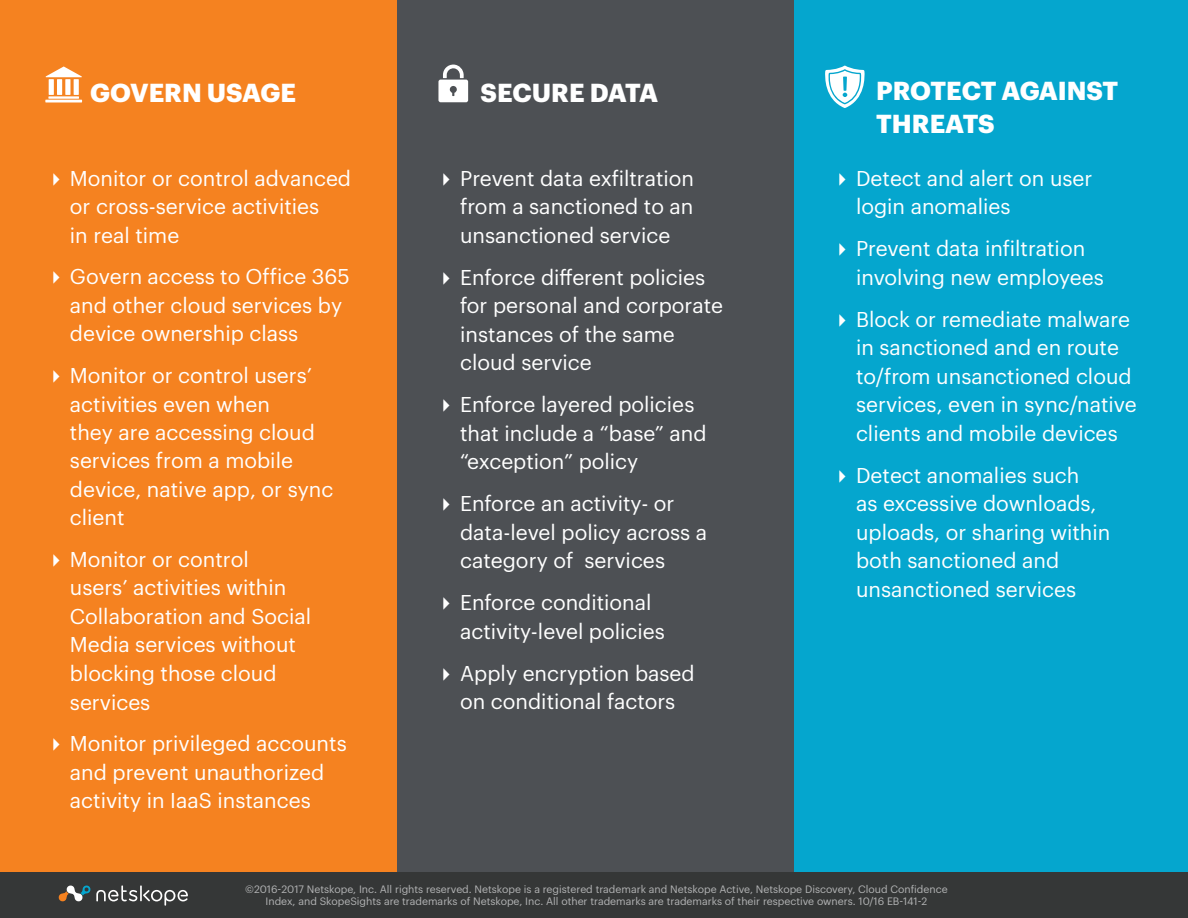
<style>
.page{position:relative;width:1188px;height:918px;background:#fff}
.page>*{position:absolute;margin:0;border:0;box-sizing:border-box;transform-origin:0 0}
.left_subtitles{font:700 25.5px/33px "Graphik";color:#fff}
.t1{font:21px/28.5px "Graphik";color:#fff}
.t2{font:10.5px/12px "Graphik";color:#b3b4b5;text-align:center}
.s1{font-family:"Lucida Grande"}
</style>
<div class="page">
<div style="left:0;top:872px;width:1188px;height:46px;background:#353737"></div>
<svg style="left:58px;top:885px;width:130px;height:21px"></svg>
<div style="left:793px;top:0;width:395px;height:871px;background:#05a6ce"></div>
<div style="left:397px;top:0;width:396px;height:872px;background:#4d5054"></div>
<div style="left:0;top:0;width:397px;height:872px;background:#f58220"></div>
<svg style="left:825px;top:66px;width:40px;height:42px"></svg>
<svg style="left:438px;top:64px;width:30px;height:38px"></svg>
<div style="left:49px;top:79px;width:5px;height:16px;background:#fff"></div>
<div style="left:57px;top:79px;width:5px;height:16px;background:#fff"></div>
<div style="left:65px;top:79px;width:5px;height:16px;background:#fff"></div>
<div style="left:74px;top:79px;width:5px;height:16px;background:#fff"></div>
<svg style="left:46px;top:66px;width:36px;height:11px"></svg>
<hr style="left:48px;top:96px;width:31px;height:3px;background:#fff">
<hr style="left:45px;top:100px;width:37px;height:2px;background:#fff">
<p class="left_subtitles" style="left:90px;top:74px;width:208px">GOVERN USAGE</p>
<p class="left_subtitles" style="left:481px;top:74px;width:179px">SECURE DATA</p>
<p class="left_subtitles" style="left:876px;top:72px;width:244px">PROTECT AGAINST<br>THREATS</p>
<p class="t1" style="left:70px;top:162px;width:283px;text-indent:-20px"><span class="s1">▸</span> Monitor or control advanced or cross-service activities<br>in real time</p>
<p class="t1" style="left:70px;top:261px;width:281px;text-indent:-20px"><span class="s1">▸</span> Govern access to Office 365 and other cloud services by device ownership class</p>
<p class="t1" style="left:70px;top:359px;width:265px;text-indent:-20px"><span class="s1">▸</span> Monitor or control users’ activities even when<br>they are accessing cloud services from a mobile device, native app, or sync client</p>
<p class="t1" style="left:70px;top:544px;width:243px;text-indent:-20px"><span class="s1">▸</span> Monitor or control users’ activities within<br>Collaboration and Social<br>Media services without blocking those cloud services</p>
<p class="t1" style="left:70px;top:728px;width:278px;text-indent:-20px"><span class="s1">▸</span> Monitor privileged accounts and prevent unauthorized activity in IaaS instances</p>
<p class="t1" style="left:460px;top:162px;width:236px;text-align:justify;text-indent:-20px"><span class="s1">▸</span> Prevent data exfiltration from a sanctioned to an unsanctioned service</p>
<p class="t1" style="left:460px;top:261px;width:264px;text-indent:-20px"><span class="s1">▸</span> Enforce different policies for personal and corporate instances of the same cloud service</p>
<p class="t1" style="left:460px;top:389px;width:248px;text-indent:-20px"><span class="s1">▸</span> Enforce layered policies that include a “base” and “exception” policy</p>
<p class="t1" style="left:460px;top:488px;width:249px;text-indent:-20px"><span class="s1">▸</span> Enforce an activity- or data-level policy across a category of services</p>
<p class="t1" style="left:460px;top:587px;width:206px;text-indent:-20px"><span class="s1">▸</span> Enforce conditional activity-level policies</p>
<p class="t1" style="left:440px;top:657px;width:256px;text-align:center"><span class="s1">▸</span> Apply encryption based on conditional factors</p>
<p class="t1" style="left:856px;top:162px;width:238px;text-indent:-20px"><span class="s1">▸</span> Detect and alert on user login anomalies</p>
<p class="t1" style="left:856px;top:233px;width:249px;text-indent:-20px"><span class="s1">▸</span> Prevent data infiltration involving new employees</p>
<p class="t1" style="left:856px;top:303px;width:282px;text-indent:-20px"><span class="s1">▸</span> Block or remediate malware in sanctioned and en route to/from unsanctioned cloud services, even in sync/native clients and mobile devices</p>
<p class="t1" style="left:856px;top:459px;width:256px;text-indent:-20px"><span class="s1">▸</span> Detect anomalies such<br>as excessive downloads, uploads, or sharing within both sanctioned and unsanctioned services</p>
<p class="t2" style="left:245px;top:882px;width:704px">©2016-2017 Netskope, Inc. All rights reserved. Netskope is a registered trademark and Netskope Active, Netskope Discovery, Cloud Confidence<br>Index, and SkopeSights are trademarks of Netskope, Inc. All other trademarks are trademarks of their respective owners. 10/16 EB-141-2</p>
</div>
